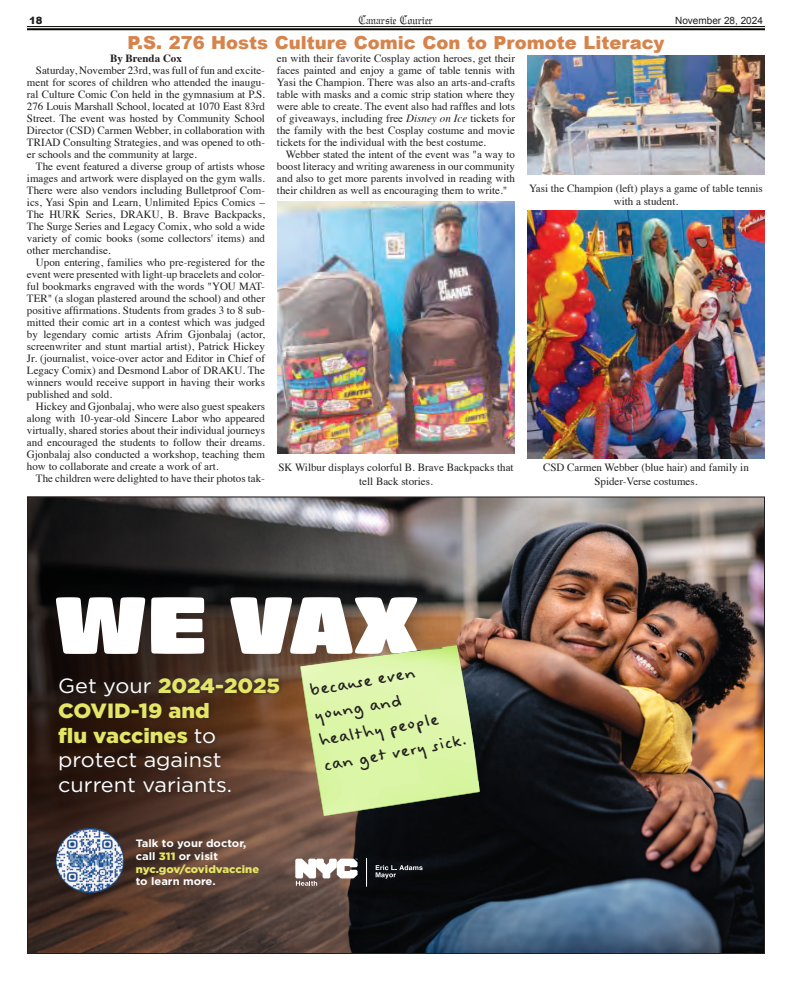
<style>
.page{position:relative;width:792px;height:981px;background:#fff}
.page>*{position:absolute;margin:0;border:0;box-sizing:border-box;transform-origin:0 0}
.t1{font:80.8px "Gigalypse";color:#fff;scale:1.05 1}
.t2{font:21px/25.3px "Felt Tip Woman";color:#231f20;scale:1.05 1}
.t3{font:20.6px/24.8px "Gotham";color:#fff;scale:1.05 1}
.t4{font:900 18px "Arial";color:#d7834c}
.t5{font:12px "Gregorian FLF";color:#231f20}
.t6{font:11px/12px "Times";color:#231f20;text-align:justify}
.t7{font:700 11px "Times";color:#231f20}
.t8{font:700 10.7px/12.8px "Gotham";color:#fff;scale:1.05 1}
.t9{font:10px "Arial";color:#231f20}
.t10{font:900 10px "Arial";color:#231f20}
.s1{font-style:italic}
.s2{font-weight:900;color:#e5e666}
</style>
<div class="page">
<hr style="left:27px;top:26px;width:738px;height:1px;background:#040503">
<hr style="left:27px;top:28px;width:738px;height:2px;background:#040503">
<img style="left:396px;top:498px;width:367px;height:454px">
<svg style="left:370px;top:498px;width:26px;height:454px;background:#313032"></svg>
<svg style="left:29px;top:498px;width:341px;height:454px;background:#4b3b35"></svg>
<img style="left:56px;top:828px;width:68px;height:65px">
<div style="left:36px;top:576px;width:401px;height:98px;background:#231f20;opacity:.4"></div>
<div style="left:54px;top:673px;width:231px;height:124px;background:#231f20;opacity:.75"></div>
<img style="left:301px;top:645px;width:179px;height:21px">
<svg style="left:300px;top:666px;width:180px;height:150px;background:#c2d493"></svg>
<svg style="left:366px;top:858px;width:1px;height:29px"></svg>
<svg style="left:376px;top:865px;width:47px;height:14px"></svg>
<svg style="left:295px;top:859px;width:63px;height:27px"></svg>
<img style="left:527px;top:55px;width:238px;height:120px">
<img style="left:277px;top:201px;width:238px;height:253px">
<img style="left:527px;top:211px;width:238px;height:247px">
<p class="t10" style="left:29px;top:13px;width:15px">18</p>
<p class="t5" style="left:359px;top:13px;width:76px">Canarsie Courier</p>
<p class="t9" style="left:675px;top:14px;width:89px">November 28, 2024</p>
<h3 class="t4" style="left:128px;top:29px;width:539px">P.S. 276 Hosts Culture Comic Con to Promote Literacy</h3>
<p class="t7" style="left:110px;top:48px;width:73px">By Brenda Cox</p>
<p class="t6" style="left:27px;top:64px;width:240px;text-indent:9px">Saturday, November 23rd, was full of fun and excite&shy;ment for scores of children who attended the inaugu&shy;ral Culture Comic Con held in the gymnasium at P.S.<br>276 Louis Marshall School, located at 1070 East 83rd Street. The event was hosted by Community School Director (CSD) Carmen Webber, in collaboration with TRIAD Consulting Strategies, and was opened to oth&shy;er schools and the community at large.</p>
<p class="t6" style="left:27px;top:160px;width:240px;text-indent:9px">The event featured a diverse group of artists whose images and artwork were displayed on the gym walls.<br>There were also vendors including Bulletproof Com&shy;ics, Yasi Spin and Learn, Unlimited Epics Comics – The HURK Series, DRAKU, B. Brave Backpacks, The Surge Series and Legacy Comix, who sold a wide variety of comic books (some collectors' items) and other merchandise.</p>
<p class="t6" style="left:27px;top:256px;width:240px;text-indent:9px">Upon entering, families who pre-registered for the event were presented with light-up bracelets and color&shy;ful bookmarks engraved with the words "YOU MAT-TER" (a slogan plastered around the school) and other positive affirmations. Students from grades 3 to 8 sub&shy;mitted their comic art in a contest which was judged by legendary comic artists Afrim Gjonbalaj (actor, screenwriter and stunt martial artist), Patrick Hickey Jr. (journalist, voice-over actor and Editor in Chief of Legacy Comix) and Desmond Labor of DRAKU. The winners would receive support in having their works published and sold.</p>
<p class="t6" style="left:27px;top:400px;width:240px;text-indent:9px">Hickey and Gjonbalaj, who were also guest speakers along with 10-year-old Sincere Labor who appeared virtually, shared stories about their individual journeys and encouraged the students to follow their dreams.<br>Gjonbalaj also conducted a workshop, teaching them how to collaborate and create a work of art.</p>
<p class="t6" style="left:36px;top:472px;width:230px">The children were delighted to have their photos tak-</p>
<p class="t6" style="left:277px;top:52px;width:240px">en with their favorite Cosplay action heroes, get their faces painted and enjoy a game of table tennis with Yasi the Champion. There was also an arts-and-crafts table with masks and a comic strip station where they were able to create. The event also had raffles and lots of giveaways, including free <span class="s1">Disney on Ice</span> tickets for the family with the best Cosplay costume and movie tickets for the individual with the best costume.</p>
<p class="t6" style="left:277px;top:148px;width:240px;text-indent:9px">Webber stated the intent of the event was "a way to boost literacy and writing awareness in our community and also to get more parents involved in reading with their children as well as encouraging them to write."</p>
<p class="t6" style="left:278px;top:460px;width:237px;line-height:13.2px;text-align:center">SK Wilbur displays colorful B. Brave Backpacks that tell Back stories.</p>
<p class="t6" style="left:529px;top:180px;width:235px;line-height:13.2px;text-align:center">Yasi the Champion (left) plays a game of table tennis with a student.</p>
<p class="t6" style="left:543px;top:460px;width:207px;line-height:13.2px;text-align:center">CSD Carmen Webber (blue hair) and family in<br>Spider-Verse costumes.</p>
<h1 class="t1" style="left:54px;top:577px;width:349px">WE VAX</h1>
<h3 class="t3" style="left:58px;top:673px;width:213px">Get your <span class="s2">2024-2025<br>COVID-19 and<br>flu vaccines</span> to protect against current variants.</h3>
<h2 class="t2" style="left:307px;top:679px;width:142px;rotate:-10deg">because even young and healthy people can get very sick.</h2>
<p class="t8" style="left:136px;top:837px;width:119px">Talk to your doctor, call <span class="s2">311</span> or visit <span class="s2">nyc.gov/covidvaccine</span></p>
<p class="t8" style="left:136px;top:875px;width:77px">to learn more.</p>
</div>
